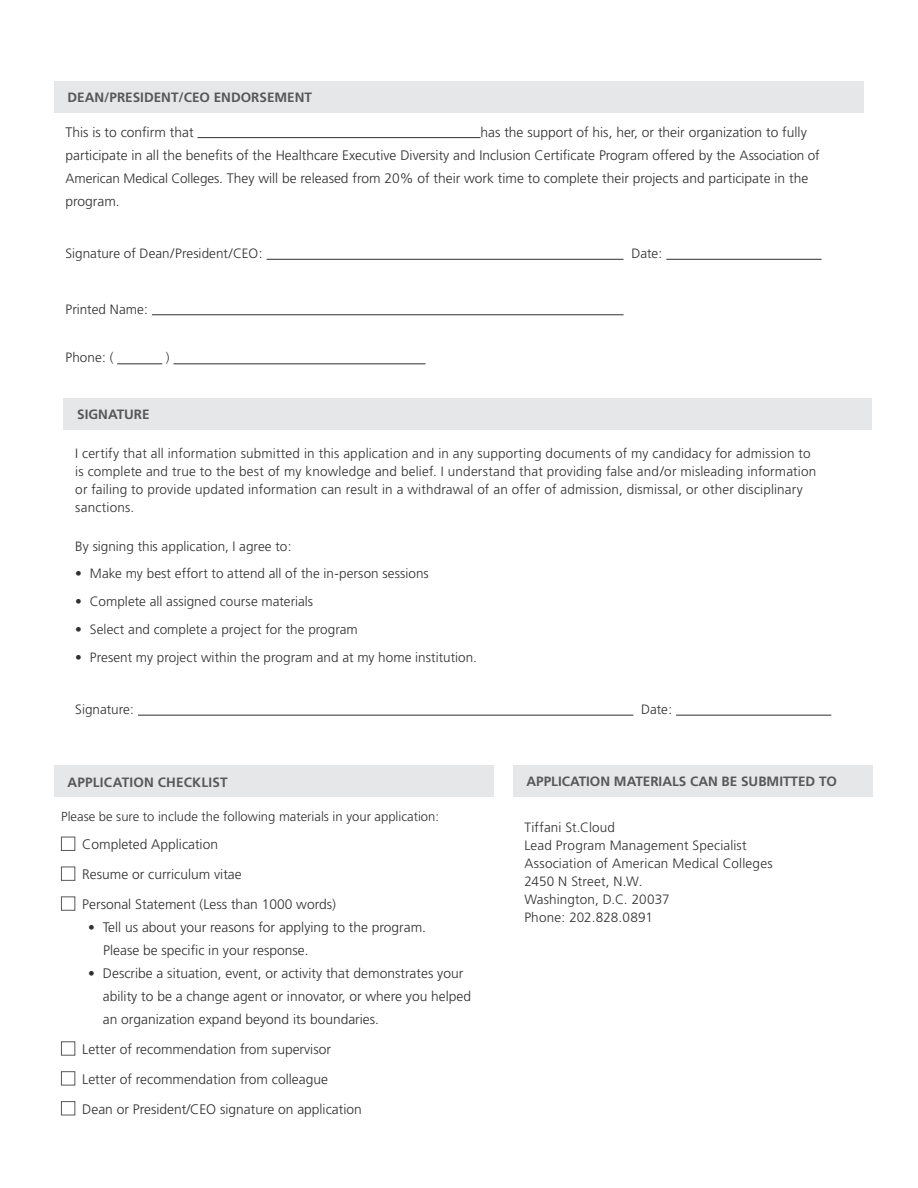
<style>
.page{position:relative;width:918px;height:1188px;background:#fff}
.page>*{position:absolute;margin:0;border:0;box-sizing:border-box;transform-origin:0 0}
.t1{font:300 13.8px/23px "Frutiger";color:#312f30}
.t2{font:300 13.5px/18px "Frutiger";letter-spacing:.01em;color:#312f30}
.t3{font:700 13.5px "Frutiger";color:#57585a}
.t4{font:700 13.5px "Frutiger";letter-spacing:.015em;color:#57585a}
.t5{font:300 13.05px "Frutiger";color:#312f30}
.s1{font-size:13.5px}
</style>
<div class="page">
<hr style="left:197px;top:137px;width:284px;height:1px;background:#312f30">
<hr style="left:267px;top:259px;width:357px;height:1px;background:#312f30">
<hr style="left:666px;top:259px;width:156px;height:1px;background:#312f30">
<hr style="left:152px;top:315px;width:472px;height:1px;background:#312f30">
<hr style="left:117px;top:363px;width:45px;height:1px;background:#312f30">
<hr style="left:173px;top:363px;width:253px;height:1px;background:#312f30">
<div style="left:54px;top:81px;width:809px;height:31px;background:#e6e7e9"></div>
<hr style="left:138px;top:715px;width:495px;height:1px;background:#312f30">
<hr style="left:676px;top:715px;width:155px;height:1px;background:#312f30">
<div style="left:64px;top:398px;width:808px;height:31px;background:#e6e7e9"></div>
<div style="left:61px;top:837px;width:14px;height:14px;border:1px solid #57585a"></div>
<div style="left:61px;top:867px;width:14px;height:14px;border:1px solid #57585a"></div>
<div style="left:61px;top:897px;width:14px;height:13px;border:1px solid #57585a"></div>
<div style="left:61px;top:1042px;width:14px;height:13px;border:1px solid #57585a"></div>
<div style="left:61px;top:1071px;width:14px;height:14px;border:1px solid #57585a"></div>
<div style="left:61px;top:1101px;width:14px;height:14px;border:1px solid #57585a"></div>
<div style="left:54px;top:766px;width:440px;height:31px;background:#e6e7e9"></div>
<div style="left:513px;top:765px;width:359px;height:32px;background:#e6e7e9"></div>
<p class="t3" style="left:68px;top:89px;width:246px">DEAN/PRESIDENT/CEO ENDORSEMENT</p>
<p class="t1" style="left:66px;top:121px;width:130px">This is to confirm that</p>
<p class="t1" style="left:66px;top:121px;width:756px;text-indent:415px">has the support of his, her, or their organization to fully participate in all the benefits of the Healthcare Executive Diversity and Inclusion Certificate Program offered by the <span class="s1">Association of American Medical Colleges</span>. They will be released from 20% of their work time to complete their projects and participate in the program.</p>
<p class="t2" style="left:66px;top:245px;width:199px">Signature of Dean/President/CEO:</p>
<p class="t2" style="left:631px;top:245px;width:32px">Date:</p>
<p class="t2" style="left:66px;top:300px;width:84px">Printed Name:</p>
<p class="t2" style="left:66px;top:349px;width:49px">Phone: (</p>
<p class="t2" style="left:166px;top:349px;width:5px">)</p>
<p class="t3" style="left:77px;top:406px;width:74px">SIGNATURE</p>
<p class="t2" style="left:75px;top:445px;width:743px">I certify that all information submitted in this application and in any supporting documents of my candidacy for admission to is complete and true to the best of my knowledge and belief. I understand that providing false and/or misleading information or failing to provide updated information can result in a withdrawal of an offer of admission, dismissal, or other disciplinary sanctions.</p>
<p class="t2" style="left:75px;top:537px;width:218px">By signing this application, I agree to:</p>
<p class="t2" style="left:75px;top:565px;width:355px">• Make my best effort to attend all of the in-person sessions</p>
<p class="t2" style="left:75px;top:593px;width:239px">• Complete all assigned course materials</p>
<p class="t2" style="left:75px;top:620px;width:284px">• Select and complete a project for the program</p>
<p class="t2" style="left:75px;top:648px;width:403px">• Present my project within the program and at my home institution.</p>
<p class="t2" style="left:75px;top:701px;width:60px">Signature:</p>
<p class="t2" style="left:641px;top:701px;width:32px">Date:</p>
<p class="t4" style="left:68px;top:774px;width:162px">APPLICATION CHECKLIST</p>
<p class="t5" style="left:61px;top:809px;width:379px">Please be sure to include the following materials in your application:</p>
<p class="t1" style="left:82px;top:833px;width:137px">Completed Application</p>
<p class="t1" style="left:82px;top:863px;width:161px">Resume or curriculum vitae</p>
<p class="t1" style="left:82px;top:893px;width:255px">Personal Statement (Less than 1000 words)</p>
<p class="t1" style="left:103px;top:916px;width:324px;text-indent:-15px"><span class="s1">•</span> Tell us about your reasons for applying to the program.<br>Please be specific in your response.</p>
<p class="t1" style="left:103px;top:962px;width:370px;text-indent:-15px"><span class="s1">•</span> Describe a situation, event, or activity that demonstrates your ability to be a change agent or innovator, or where you helped an organization expand beyond its boundaries.</p>
<p class="t1" style="left:82px;top:1038px;width:250px">Letter of recommendation from supervisor</p>
<p class="t1" style="left:82px;top:1068px;width:247px">Letter of recommendation from colleague</p>
<p class="t1" style="left:82px;top:1098px;width:281px">Dean or President/CEO signature on application</p>
<p class="t3" style="left:526px;top:773px;width:312px">APPLICATION MATERIALS CAN BE SUBMITTED TO</p>
<p class="t2" style="left:524px;top:819px;width:92px">Tiffani St.Cloud</p>
<p class="t2" style="left:524px;top:837px;width:224px">Lead Program Management Specialist</p>
<p class="t2" style="left:524px;top:855px;width:250px">Association of American Medical Colleges</p>
<p class="t2" style="left:524px;top:873px;width:120px">2450 N Street, N.W.</p>
<p class="t2" style="left:524px;top:891px;width:147px">Washington, D.C. 20037</p>
<p class="t2" style="left:524px;top:909px;width:130px">Phone: 202.828.0891</p>
</div>
